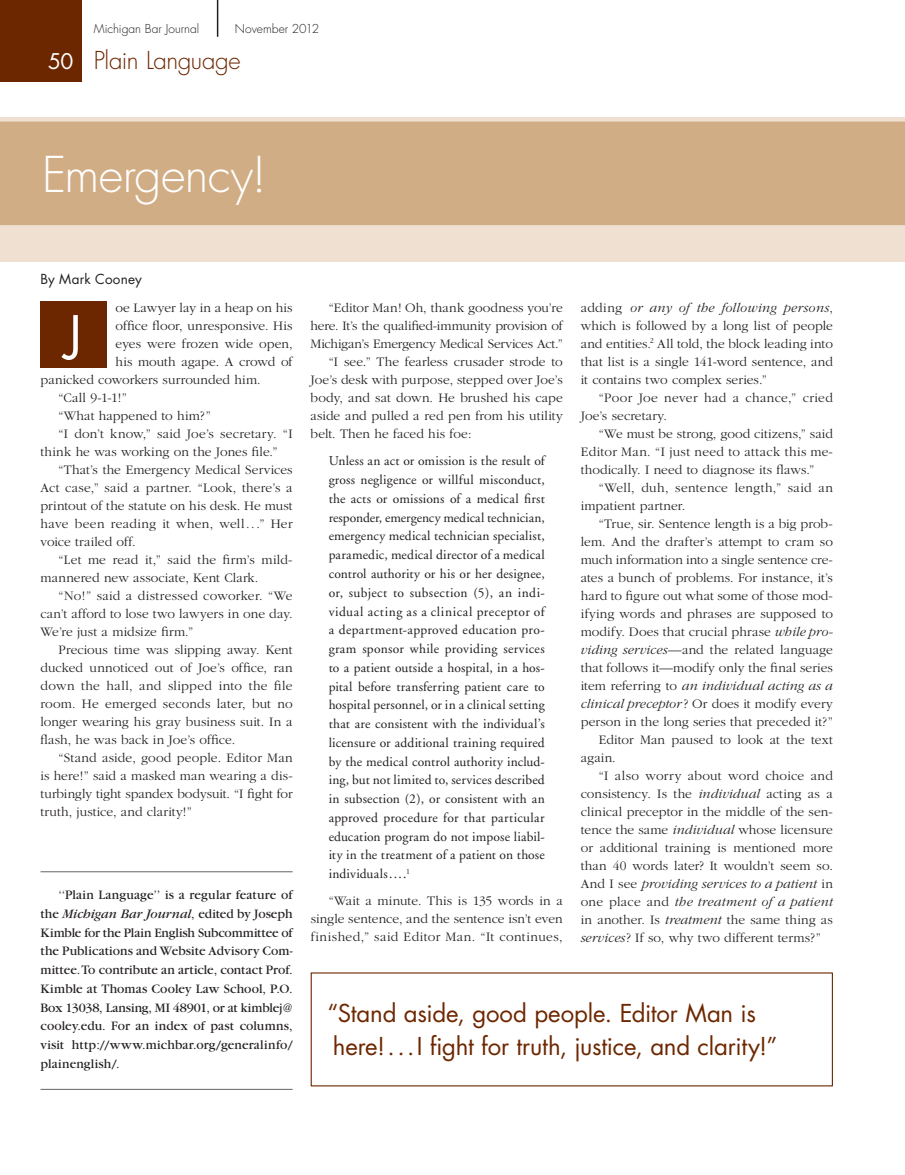
<style>
.page{position:relative;width:905px;height:1175px;background:#fff}
.page>*{position:absolute;margin:0;border:0;box-sizing:border-box;transform-origin:0 0}
.t1{font:54px "Futura";color:#fff}
.t2{font:300 48px "Futura";letter-spacing:-.015em;color:#fff}
.t3{font:24px/33px "Futura";letter-spacing:-.01em;color:#6d2700}
.t4{font:300 24px "Futura";letter-spacing:-.02em;color:#6d2700}
.t5{font:300 13.5px/18px "Garamond";letter-spacing:.005em;color:#231f20;text-align:justify}
.t6{font:13.5px/18.8px "Adobe Garamond";letter-spacing:.01em;color:#231f20;text-align:justify}
.t7{font:13.5px/18.8px "Garamond";letter-spacing:.015em;color:#231f20;text-align:justify}
.t8{font:italic 300 13.5px "Garamond";letter-spacing:.01em;color:#231f20}
.t9{font:300 13.5px "Garamond";letter-spacing:.025em;color:#231f20}
.t10{font:300 13.5px "Garamond";letter-spacing:-.015em;color:#231f20}
.t11{font:13.5px "Futura";letter-spacing:.015em;color:#231f20}
.t12{font:300 12px "Futura";color:#231f20}
.s1{font-weight:400;font-size:21px;color:#fff}
.s2{font-style:italic}
.s3{font-style:normal}
</style>
<div class="page">
<div style="left:0;top:0;width:82px;height:82px;background:#6d2700"></div>
<hr style="left:217px;top:0;width:1px;height:37px;background:#231f20">
<div style="left:0;top:225px;width:904px;height:36px;background:#efe0d1"></div>
<div style="left:0;top:117px;width:904px;height:108px;background:#d1ad85"></div>
<div style="left:40px;top:302px;width:66px;height:66px;background:#6d2700"></div>
<hr style="left:40px;top:871px;width:252px;height:1px;background:#636466">
<hr style="left:40px;top:1089px;width:252px;height:1px;background:#636466">
<p class="t12" style="left:94px;top:21px;width:107px">Michigan Bar Journal</p>
<p class="t12" style="left:235px;top:21px;width:86px">November 2012</p>
<h3 class="t4" style="left:48px;top:45px;width:194px"><span class="s1">50</span> Plain Language</h3>
<h2 class="t2" style="left:42px;top:143px;width:226px">Emergency!</h2>
<p class="t11" style="left:40px;top:269px;width:103px">By Mark Cooney</p>
<p class="t5" style="left:116px;top:299px;width:178px">oe Lawyer lay in a heap on his</p>
<p class="t5" style="left:116px;top:317px;width:179px">office floor, unresponsive. His</p>
<p class="t5" style="left:116px;top:335px;width:178px">eyes were frozen wide open,</p>
<p class="t5" style="left:116px;top:353px;width:179px">his mouth agape. A crowd of</p>
<p class="t5" style="left:40px;top:371px;width:222px">panicked coworkers surrounded him.</p>
<p class="t5" style="left:58px;top:389px;width:70px">“Call 9-1-1!”</p>
<p class="t5" style="left:58px;top:407px;width:154px">“What happened to him?”</p>
<p class="t5" style="left:58px;top:425px;width:236px">“I don’t know,” said Joe’s secretary. “I</p>
<p class="t5" style="left:40px;top:443px;width:238px">think he was working on the Jones file.”</p>
<p class="t5" style="left:58px;top:461px;width:235px">“That’s the Emergency Medical Services</p>
<p class="t5" style="left:40px;top:479px;width:254px">Act case,” said a partner. “Look, there’s a</p>
<p class="t5" style="left:40px;top:497px;width:254px">printout of the statute on his desk. He must</p>
<p class="t9" style="left:40px;top:516px;width:254px">have been reading it when, well...” Her</p>
<p class="t5" style="left:40px;top:533px;width:97px">voice trailed off.</p>
<p class="t5" style="left:58px;top:551px;width:236px">“Let me read it,” said the firm’s mild-</p>
<p class="t5" style="left:40px;top:569px;width:219px">mannered new associate, Kent Clark.</p>
<p class="t9" style="left:58px;top:588px;width:235px">“No!” said a distressed coworker. “We</p>
<p class="t5" style="left:40px;top:605px;width:254px">can’t afford to lose two lawyers in one day.</p>
<p class="t5" style="left:40px;top:623px;width:154px">We’re just a midsize firm.”</p>
<p class="t5" style="left:58px;top:641px;width:235px">Precious time was slipping away. Kent</p>
<p class="t5" style="left:40px;top:659px;width:254px">ducked unnoticed out of Joe’s office, ran</p>
<p class="t9" style="left:40px;top:678px;width:254px">down the hall, and slipped into the file</p>
<p class="t5" style="left:40px;top:695px;width:254px">room. He emerged seconds later, but no</p>
<p class="t5" style="left:40px;top:713px;width:254px">longer wearing his gray business suit. In a</p>
<p class="t5" style="left:40px;top:731px;width:196px">flash, he was back in Joe’s office.</p>
<p class="t5" style="left:58px;top:749px;width:236px">“Stand aside, good people. Editor Man</p>
<p class="t5" style="left:40px;top:767px;width:254px">is here!” said a masked man wearing a dis-</p>
<p class="t5" style="left:40px;top:785px;width:253px">turbingly tight spandex bodysuit. “I fight for</p>
<p class="t5" style="left:40px;top:803px;width:153px">truth, justice, and clarity!”</p>
<h1 class="t1" style="left:65px;top:299px;width:18px">J</h1>
<p class="t7" style="left:40px;top:885px;width:254px;text-indent:18px">‘‘Plain Language’’ is a regular feature of the <span class="s2">Michigan Bar Journal</span>, edited by Joseph Kimble for the Plain English Subcommittee of the Publications and Website Advisory Com&shy;mittee. To contribute an article, contact Prof.<br>Kimble at Thomas Cooley Law School, P.O.<br>Box 13038, Lansing, MI 48901, or at kimblej@ cooley.edu. For an index of past columns, visit http://www.michbar.org/generalinfo/ plainenglish/.</p>
<p class="t5" style="left:328px;top:299px;width:235px">“Editor Man! Oh, thank goodness you’re</p>
<p class="t10" style="left:310px;top:318px;width:254px">here. It’s the qualified-immunity provision of</p>
<p class="t10" style="left:310px;top:336px;width:254px">Michigan’s Emergency Medical Services Act.”</p>
<p class="t5" style="left:328px;top:352px;width:235px">“I see.” The fearless crusader strode to</p>
<p class="t5" style="left:310px;top:370px;width:253px">Joe’s desk with purpose, stepped over Joe’s</p>
<p class="t5" style="left:310px;top:388px;width:254px">body, and sat down. He brushed his cape</p>
<p class="t5" style="left:310px;top:406px;width:254px">aside and pulled a red pen from his utility</p>
<p class="t5" style="left:310px;top:424px;width:163px">belt. Then he faced his foe:</p>
<p class="t6" style="left:328px;top:452px;width:218px">Unless an act or omission is the result of gross negligence or willful misconduct, the acts or omissions of a medical first responder, emergency medical technician, emergency medical technician specialist, paramedic, medical director of a medical control authority or his or her designee, or, subject to subsection (5), an indi&shy;vidual acting as a clinical preceptor of a department-approved education pro&shy;gram sponsor while providing services to a patient outside a hospital, in a hos&shy;pital before transferring patient care to hospital personnel, or in a clinical setting that are consistent with the individual’s licensure or additional training required by the medical control authority includ&shy;ing, but not limited to, services described in subsection (2), or consistent with an approved procedure for that particular education program do not impose liabil&shy;ity in the treatment of a patient on those individuals....<sup>1</sup></p>
<p class="t5" style="left:311px;top:892px;width:254px;text-indent:18px">“Wait a minute. This is 135 words in a single sentence, and the sentence isn’t even finished,” said Editor Man. “It continues,</p>
<p class="t5" style="left:580px;top:299px;width:254px">adding <span class="s2">or any of the following persons</span>, which is followed by a long list of people and entities.<sup>2</sup> All told, the block leading into that list is a single 141-word sentence, and it contains two complex series.”</p>
<p class="t5" style="left:580px;top:389px;width:254px;text-indent:18px">“Poor Joe never had a chance,” cried<br>Joe’s secretary.</p>
<p class="t5" style="left:580px;top:425px;width:254px;text-indent:18px">“We must be strong, good citizens,” said Editor Man. “I just need to attack this me&shy;thodically. I need to diagnose its flaws.”</p>
<p class="t5" style="left:580px;top:479px;width:253px;text-indent:18px">“Well, duh, sentence length,” said an impatient partner.</p>
<p class="t5" style="left:598px;top:515px;width:235px">“True, sir. Sentence length is a big prob-</p>
<p class="t5" style="left:580px;top:533px;width:254px">lem. And the drafter’s attempt to cram so</p>
<p class="t5" style="left:580px;top:551px;width:254px">much information into a single sentence cre-</p>
<p class="t5" style="left:580px;top:569px;width:254px">ates a bunch of problems. For instance, it’s</p>
<p class="t5" style="left:580px;top:587px;width:254px">hard to figure out what some of those mod-</p>
<p class="t5" style="left:580px;top:605px;width:254px">ifying words and phrases are supposed to</p>
<p class="t5" style="left:580px;top:623px;width:254px">modify. Does that crucial phrase <span class="s2">while pro-</span></p>
<p class="t5" style="left:580px;top:641px;width:253px"><span class="s2">viding services</span>—and the related language</p>
<p class="t5" style="left:580px;top:659px;width:254px">that follows it—modify only the final series</p>
<p class="t8" style="left:580px;top:678px;width:253px"><span class="s3">item referring to</span> an individual acting as a</p>
<p class="t5" style="left:580px;top:695px;width:254px"><span class="s2">clinical preceptor</span> ? Or does it modify every</p>
<p class="t5" style="left:580px;top:713px;width:253px">person in the long series that preceded it?”</p>
<p class="t5" style="left:598px;top:731px;width:235px">Editor Man paused to look at the text</p>
<p class="t5" style="left:580px;top:749px;width:37px">again.</p>
<p class="t5" style="left:598px;top:767px;width:236px">“I also worry about word choice and</p>
<p class="t5" style="left:580px;top:785px;width:254px">consistency. Is the <span class="s2">individual</span> acting as a</p>
<p class="t5" style="left:580px;top:803px;width:254px">clinical preceptor in the middle of the sen-</p>
<p class="t5" style="left:580px;top:821px;width:253px">tence the same <span class="s2">individual</span> whose licensure</p>
<p class="t5" style="left:580px;top:839px;width:253px">or additional training is mentioned more</p>
<p class="t5" style="left:580px;top:856px;width:253px">than 40 words later? It wouldn’t seem so.</p>
<p class="t8" style="left:580px;top:876px;width:254px"><span class="s3">And I see</span> providing services to a patient <span class="s3">in</span></p>
<p class="t8" style="left:580px;top:894px;width:253px"><span class="s3">one place and</span> the treatment of a patient</p>
<p class="t5" style="left:580px;top:910px;width:254px">in another. Is <span class="s2">treatment</span> the same thing as</p>
<p class="t5" style="left:580px;top:928px;width:242px"><span class="s2">services</span>? If so, why two different terms?”</p>
<h3 class="t3" style="left:327px;top:996px;width:451px">“Stand aside, good people. Editor Man is here!...I fight for truth, justice, and clarity!”</h3>
</div>
